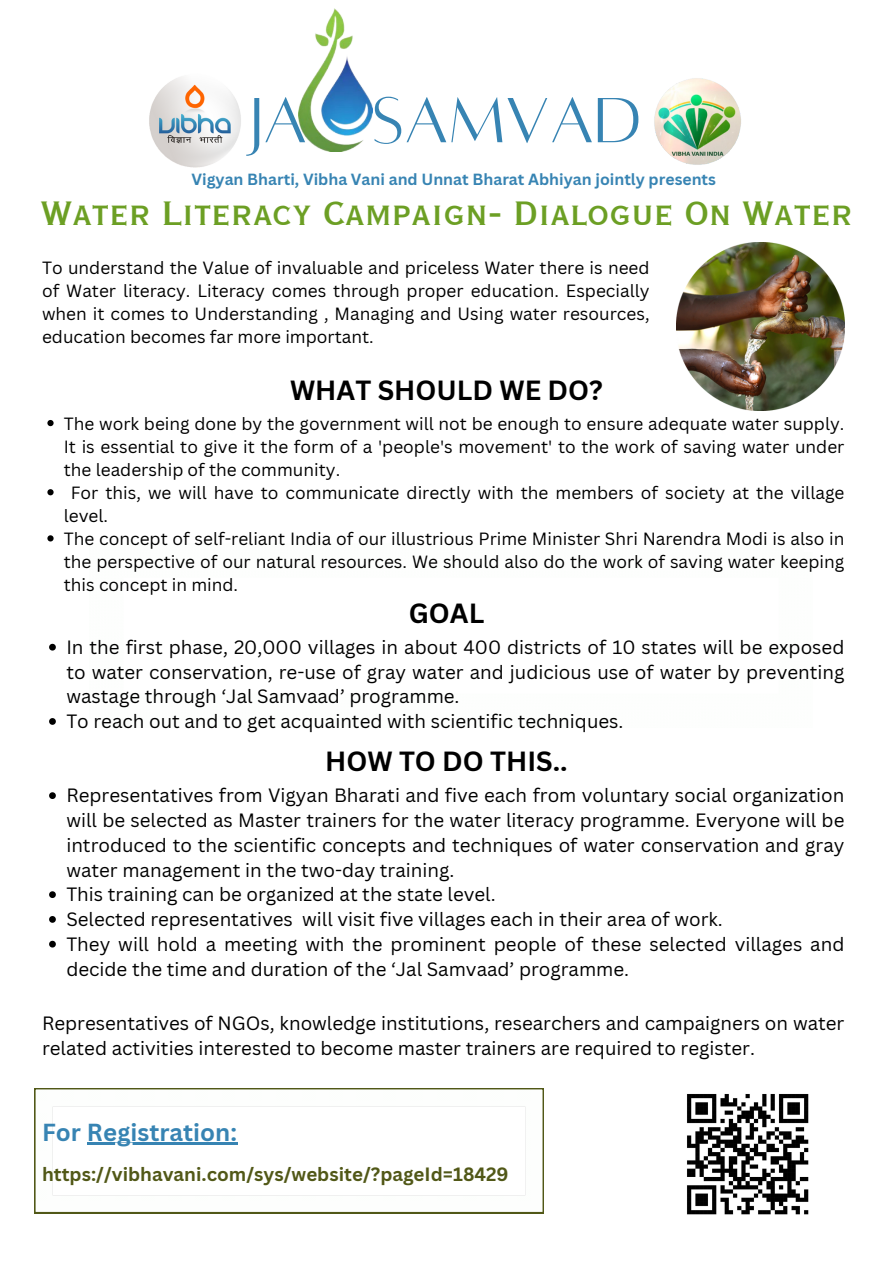
<style>
.page{position:relative;width:893px;height:1263px;background:#fff}
.page>*{position:absolute;margin:0;border:0;box-sizing:border-box;transform-origin:0 0}
.t1{font:70.35px "Alta regular";color:#3784b3}
.t2{font:44.25px "Copperplate Gothic LT Pro 30 BC";color:#6c9f24}
.t3{font:700 27px "Canva Sans";color:#000}
.t4{font:700 24px "Canva Sans";color:#3784b3}
.t5{font:18.75px/24.8px "Canva Sans";color:#000;text-align:justify}
.t6{font:700 18.75px "Canva Sans";color:#515817}
.t7{font:17.25px/23.1px "Canva Sans";color:#000;text-align:justify}
.t8{font:700 15.75px "Canva Sans";color:#3784b3}
</style>
<div class="page">
<img style="left:676px;top:242px;width:168px;height:169px">
<img style="left:149px;top:77px;width:92px;height:91px">
<img style="left:654px;top:78px;width:87px;height:87px">
<img style="left:298px;top:8px;width:75px;height:143px">
<img style="left:687px;top:1094px;width:122px;height:121px">
<svg style="left:34px;top:1088px;width:509px;height:125px"></svg>
<svg style="left:47px;top:420px;width:7px;height:6px"></svg>
<svg style="left:47px;top:489px;width:7px;height:6px"></svg>
<svg style="left:47px;top:535px;width:7px;height:6px"></svg>
<svg style="left:49px;top:644px;width:7px;height:6px"></svg>
<svg style="left:49px;top:718px;width:7px;height:7px"></svg>
<svg style="left:49px;top:792px;width:7px;height:7px"></svg>
<svg style="left:49px;top:891px;width:7px;height:7px"></svg>
<svg style="left:49px;top:916px;width:7px;height:7px"></svg>
<svg style="left:49px;top:941px;width:7px;height:6px"></svg>
<hr style="left:87px;top:1143px;width:150px;height:2px;background:#3784b3">
<p class="t1" style="left:251px;top:86px;width:58px">Ja</p>
<p class="t1" style="left:373px;top:86px;width:270px">SAMVAD</p>
<p class="t8" style="left:191px;top:168px;width:526px">Vigyan Bharti, Vibha Vani and Unnat Bharat Abhiyan jointly presents</p>
<p class="t2" style="left:40px;top:193px;width:814px">Water Literacy Campaign- Dialogue On Water</p>
<p class="t7" style="left:42px;top:255px;width:609px">To understand the Value of invaluable and priceless Water there is need of Water literacy. Literacy comes through proper education. Especially when it comes to Understanding , Managing and Using water resources, education becomes far more important.</p>
<p class="t3" style="left:290px;top:371px;width:314px">WHAT SHOULD WE DO?</p>
<p class="t7" style="left:64px;top:411px;width:782px">The work being done by the government will not be enough to ensure adequate water supply.<br>It is essential to give it the form of a 'people's movement' to the work of saving water under the leadership of the community.</p>
<p class="t7" style="left:64px;top:480px;width:782px;text-indent:7px">For this, we will have to communicate directly with the members of society at the village level.</p>
<p class="t7" style="left:64px;top:527px;width:782px">The concept of self-reliant India of our illustrious Prime Minister Shri Narendra Modi is also in the perspective of our natural resources. We should also do the work of saving water keeping this concept in mind.</p>
<p class="t3" style="left:409px;top:594px;width:77px">GOAL</p>
<p class="t5" style="left:66px;top:634px;width:779px">In the first phase, 20,000 villages in about 400 districts of 10 states will be exposed to water conservation, re-use of gray water and judicious use of water by preventing wastage through ‘Jal Samvaad’ programme.</p>
<p class="t5" style="left:66px;top:708px;width:558px">To reach out and to get acquainted with scientific techniques.</p>
<p class="t3" style="left:325px;top:742px;width:244px">HOW TO DO THIS..</p>
<p class="t5" style="left:66px;top:783px;width:779px">Representatives from Vigyan Bharati and five each from voluntary social organization will be selected as Master trainers for the water literacy programme. Everyone will be introduced to the scientific concepts and techniques of water conservation and gray water management in the two-day training.</p>
<p class="t5" style="left:66px;top:882px;width:431px">This training can be organized at the state level.</p>
<p class="t5" style="left:66px;top:906px;width:658px">Selected representatives will visit five villages each in their area of work.</p>
<p class="t5" style="left:66px;top:931px;width:779px">They will hold a meeting with the prominent people of these selected villages and decide the time and duration of the ‘Jal Samvaad’ programme.</p>
<p class="t5" style="left:42px;top:1010px;width:804px">Representatives of NGOs, knowledge institutions, researchers and campaigners on water related activities interested to become master trainers are required to register.</p>
<p class="t4" style="left:42px;top:1115px;width:196px">For Registration:</p>
<p class="t6" style="left:42px;top:1160px;width:468px">https://vibhavani.com/sys/website/?pageId=18429</p>
</div>
